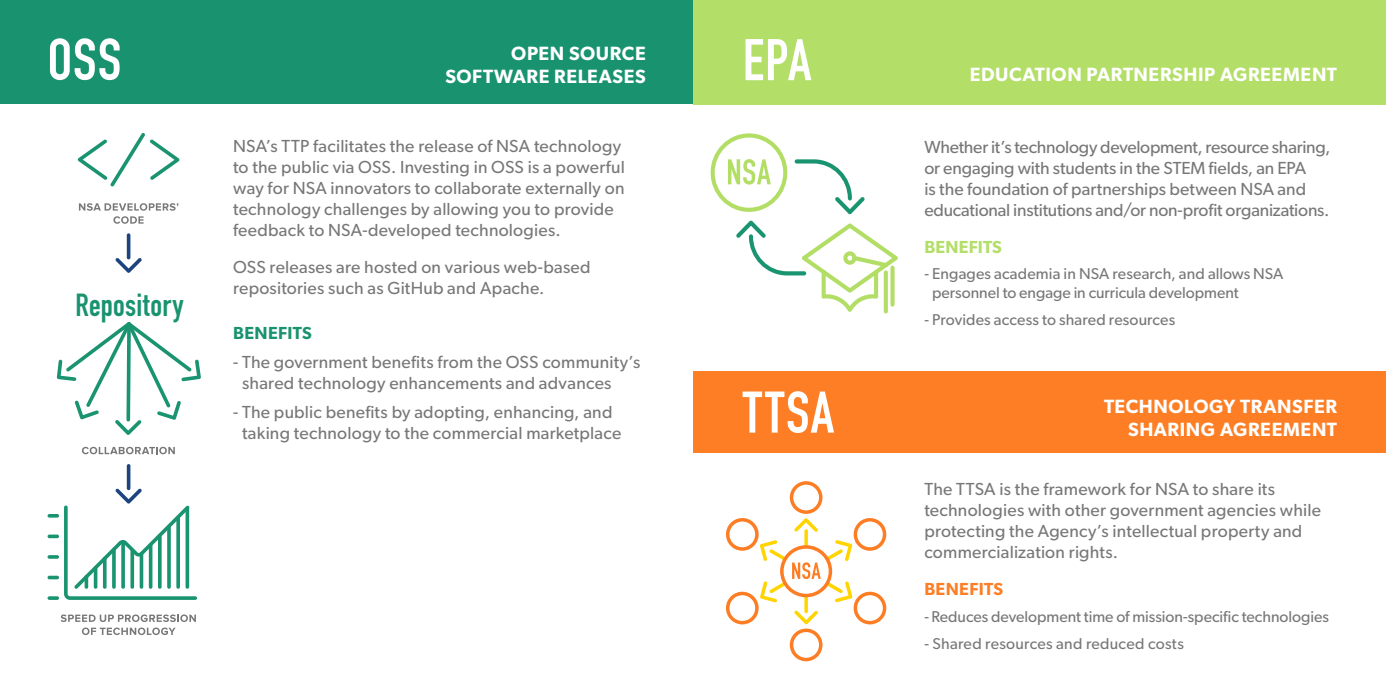
<style>
.page{position:relative;width:1386px;height:693px;background:#fff}
.page>*{position:absolute;margin:0;border:0;box-sizing:border-box;transform-origin:0 0}
.t1{font:700 57.75px "DIN Condensed";letter-spacing:.02em;color:#fff}
.t2{font:700 31.5px "DIN Condensed";letter-spacing:.01em;color:#19936f}
.t3{font:600 19.25px/23.1px "Gibson";letter-spacing:.03em;color:#fff;text-align:right}
.t4{font:17.5px/21px "Gibson";letter-spacing:.015em;color:#777}
.t5{font:17.5px/21px "Gibson";letter-spacing:-.01em;color:#777}
.t6{font:600 17.5px "Gibson";letter-spacing:.02em;color:#19936f}
.t7{font:600 17.5px "Gibson";letter-spacing:.01em;color:#b3de67}
.t8{font:600 17.5px "Gibson";letter-spacing:.02em;color:#fd7e24}
.t9{font:15.75px/18.9px "Gibson";letter-spacing:.005em;color:#777}
</style>
<div class="page">
<div style="left:0;top:0;width:693px;height:104px;background:#19936f"></div>
<svg style="left:79px;top:203px;width:99px;height:21px"></svg>
<svg style="left:82px;top:447px;width:93px;height:7px"></svg>
<svg style="left:61px;top:615px;width:135px;height:7px"></svg>
<svg style="left:82px;top:628px;width:94px;height:7px"></svg>
<svg style="left:78px;top:133px;width:101px;height:53px"></svg>
<hr style="left:127px;top:233px;width:3px;height:26px;background:#1c4580;border-radius:2px">
<svg style="left:115px;top:258px;width:27px;height:15px"></svg>
<hr style="left:127px;top:464px;width:3px;height:26px;background:#1c4580;border-radius:2px">
<svg style="left:57px;top:322px;width:144px;height:113px"></svg>
<svg style="left:48px;top:489px;width:149px;height:111px"></svg>
<svg style="left:48px;top:514px;width:11px;height:4px"></svg>
<hr style="left:94px;top:566px;width:3px;height:23px;background:#1a9470;border-radius:2px">
<hr style="left:85px;top:575px;width:3px;height:14px;background:#1a9470;border-radius:2px">
<svg style="left:103px;top:557px;width:4px;height:32px"></svg>
<svg style="left:112px;top:548px;width:4px;height:41px"></svg>
<svg style="left:121px;top:540px;width:4px;height:49px"></svg>
<svg style="left:130px;top:549px;width:4px;height:40px"></svg>
<hr style="left:140px;top:552px;width:3px;height:37px;background:#1a9470;border-radius:2px">
<hr style="left:149px;top:544px;width:3px;height:45px;background:#1a9470;border-radius:2px">
<svg style="left:158px;top:534px;width:4px;height:55px"></svg>
<svg style="left:167px;top:525px;width:4px;height:64px"></svg>
<svg style="left:176px;top:516px;width:4px;height:73px"></svg>
<hr style="left:186px;top:507px;width:3px;height:82px;background:#1a9470;border-radius:2px">
<div style="left:693px;top:0;width:693px;height:104px;background:#b3de67"></div>
<div style="left:693px;top:371px;width:693px;height:81px;background:#fd7e24"></div>
<svg style="left:726px;top:481px;width:161px;height:180px"></svg>
<svg style="left:795px;top:159px;width:70px;height:55px"></svg>
<svg style="left:736px;top:220px;width:162px;height:92px"></svg>
<svg style="left:711px;top:133px;width:76px;height:79px"></svg>
<h1 class="t1" style="left:48px;top:21px;width:75px">OSS</h1>
<h2 class="t2" style="left:75px;top:284px;width:110px">Repository</h2>
<p class="t3" style="left:511px;top:42px;width:136px">OPEN SOURCE</p>
<p class="t3" style="left:445px;top:65px;width:202px">SOFTWARE RELEASES</p>
<p class="t4" style="left:233px;top:136px;width:393px">NSA’s TTP facilitates the release of NSA technology to the public via OSS. Investing in OSS is a powerful way for NSA innovators to collaborate externally on technology challenges by allowing you to provide feedback to NSA-developed technologies.</p>
<p class="t4" style="left:233px;top:256px;width:359px">OSS releases are hosted on various web-based repositories such as GitHub and Apache.</p>
<p class="t6" style="left:233px;top:322px;width:80px">BENEFITS</p>
<p class="t4" style="left:242px;top:351px;width:400px;text-indent:-9px">- The government benefits from the OSS community’s shared technology enhancements and advances</p>
<p class="t4" style="left:233px;top:401px;width:390px;text-align:center">- The public benefits by adopting, enhancing, and taking technology to the commercial marketplace</p>
<h1 class="t1" style="left:743px;top:21px;width:70px">EPA</h1>
<h1 class="t1" style="left:743px;top:374px;width:93px">TTSA</h1>
<p class="t3" style="left:970px;top:62px;width:369px">EDUCATION PARTNERSHIP AGREEMENT</p>
<p class="t5" style="left:924px;top:136px;width:407px">Whether it’s technology development, resource sharing, or engaging with students in the STEM fields, an EPA<br>is the foundation of partnerships between NSA and educational institutions and/or non-profit organizations.</p>
<p class="t7" style="left:924px;top:236px;width:79px">BENEFITS</p>
<p class="t9" style="left:932px;top:264px;width:353px;text-indent:-8px">- Engages academia in NSA research, and allows NSA personnel to engage in curricula development</p>
<p class="t9" style="left:924px;top:310px;width:252px">- Provides access to shared resources</p>
<p class="t3" style="left:1104px;top:394px;width:234px">TECHNOLOGY TRANSFER<br>SHARING AGREEMENT</p>
<p class="t4" style="left:924px;top:479px;width:398px">The TTSA is the framework for NSA to share its technologies with other government agencies while protecting the Agency’s intellectual property and commercialization rights.</p>
<p class="t8" style="left:924px;top:579px;width:80px">BENEFITS</p>
<p class="t9" style="left:924px;top:607px;width:406px">- Reduces development time of mission-specific technologies</p>
<p class="t9" style="left:924px;top:634px;width:261px">- Shared resources and reduced costs</p>
</div>
